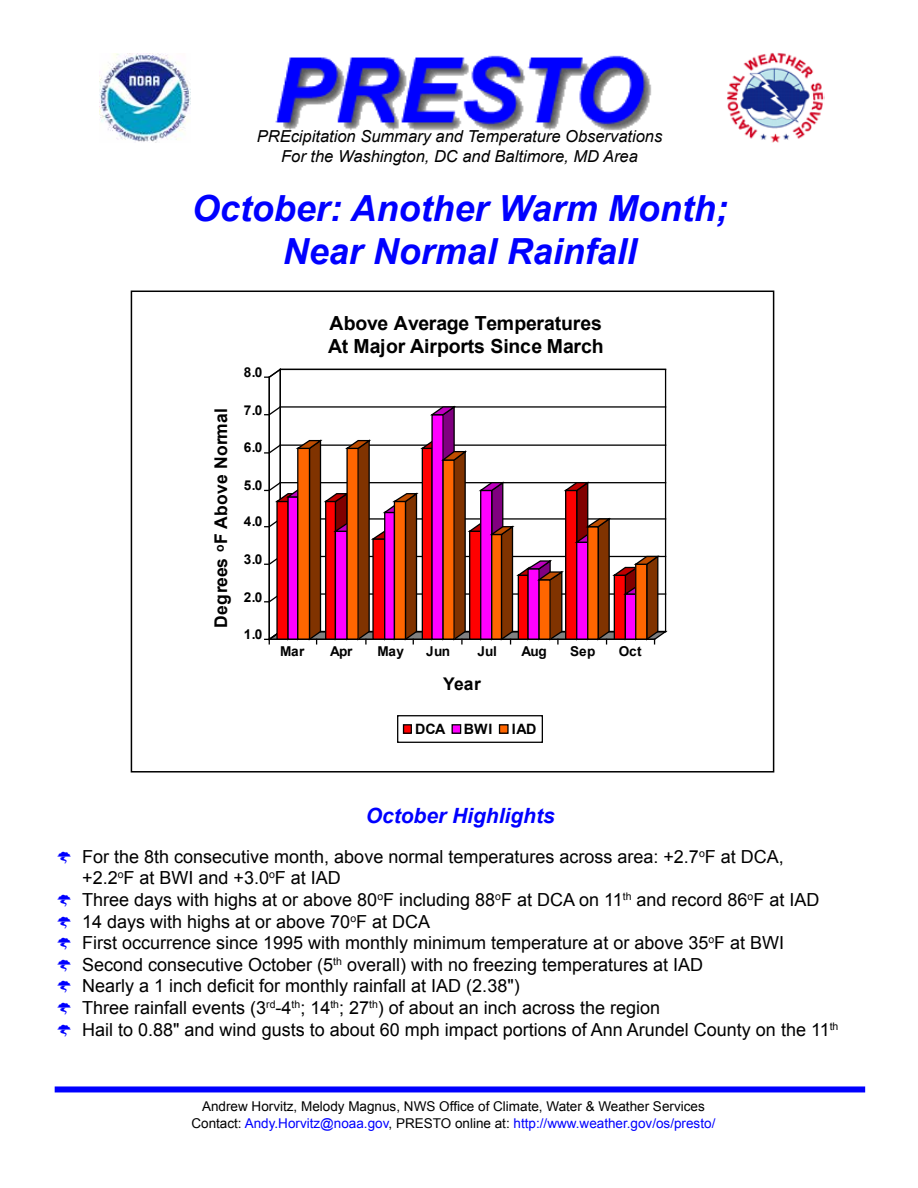
<style>
.page{position:relative;width:918px;height:1188px;background:#fff}
.page>*{position:absolute;margin:0;border:0;box-sizing:border-box;transform-origin:0 0}
.t1{font:italic 700 36px/43.2px "Arial";color:#00f;text-align:center}
.t2{font:italic 700 21px "Arial";color:#00f}
.t3{font:700 19.35px/23.2px "Arial";letter-spacing:-.01em;color:#000}
.t4{font:18px/21.6px "Arial";color:#000}
.t5{font:700 17.55px "Arial";letter-spacing:.02em;color:#000}
.t6{font:italic 16.5px/19.8px "Arial";color:#000;text-align:center}
.t7{font:700 14.25px "Arial";letter-spacing:.005em;color:#000}
.t8{font:700 13.65px "Arial";letter-spacing:-.02em;color:#000}
.t9{font:13.5px/16.2px "Arial";color:#000;text-align:center}
.s1{color:#00f}
</style>
<div class="page">
<img style="left:275px;top:55px;width:377px;height:76px">
<img style="left:99px;top:53px;width:92px;height:90px">
<img style="left:727px;top:52px;width:98px;height:91px">
<div style="left:55px;top:1086px;width:810px;height:6px;background:#00f"></div>
<svg style="left:265px;top:368px;width:402px;height:276px"></svg>
<div style="left:397px;top:715px;width:146px;height:28px;border:1px solid #000"></div>
<div style="left:404px;top:725px;width:7px;height:8px;background:#f00"></div>
<div style="left:403px;top:724px;width:9px;height:10px;border:1px solid #000"></div>
<div style="left:452px;top:725px;width:9px;height:8px;background:#f0f"></div>
<div style="left:452px;top:724px;width:9px;height:10px;border:1px solid #000"></div>
<div style="left:500px;top:725px;width:8px;height:8px;background:#f60"></div>
<div style="left:499px;top:724px;width:10px;height:10px;border:1px solid #000"></div>
<div style="left:131px;top:291px;width:643px;height:482px;border:2px solid #000"></div>
<p class="t6" style="left:257px;top:127px;width:407px">PREcipitation Summary and Temperature Observations<br>For the Washington, DC and Baltimore, MD Area</p>
<h1 class="t1" style="left:192px;top:187px;width:537px">October: Another Warm Month;<br>Near Normal Rainfall</h1>
<p class="t5" style="left:209px;top:628px;width:221px;rotate:-90deg">Degrees <sup>o</sup>F Above Normal</p>
<p class="t8" style="left:244px;top:363px;width:20px">8.0</p>
<p class="t8" style="left:244px;top:401px;width:20px">7.0</p>
<p class="t8" style="left:244px;top:438px;width:20px">6.0</p>
<p class="t8" style="left:244px;top:476px;width:20px">5.0</p>
<p class="t8" style="left:244px;top:512px;width:20px">4.0</p>
<p class="t8" style="left:244px;top:550px;width:20px">3.0</p>
<p class="t8" style="left:244px;top:588px;width:20px">2.0</p>
<p class="t8" style="left:244px;top:625px;width:20px">1.0</p>
<p class="t3" style="left:328px;top:312px;width:277px">Above Average Temperatures<br>At Major Airports Since March</p>
<p class="t8" style="left:280px;top:642px;width:26px">Mar</p>
<p class="t8" style="left:330px;top:642px;width:24px">Apr</p>
<p class="t8" style="left:378px;top:642px;width:28px">May</p>
<p class="t8" style="left:426px;top:642px;width:25px">Jun</p>
<p class="t8" style="left:477px;top:642px;width:21px">Jul</p>
<p class="t8" style="left:522px;top:642px;width:27px">Aug</p>
<p class="t8" style="left:570px;top:642px;width:27px">Sep</p>
<p class="t8" style="left:619px;top:642px;width:24px">Oct</p>
<p class="t5" style="left:443px;top:672px;width:39px">Year</p>
<p class="t7" style="left:415px;top:719px;width:32px">DCA</p>
<p class="t7" style="left:464px;top:719px;width:30px">BWI</p>
<p class="t7" style="left:512px;top:719px;width:26px">IAD</p>
<p class="t2" style="left:366px;top:802px;width:191px">October Highlights</p>
<p class="t4" style="left:82px;top:846px;width:758px">For the 8th consecutive month, above normal temperatures across area: +2.7<sup>o</sup>F at DCA, +2.2<sup>o</sup>F at BWI and +3.0<sup>o</sup>F at IAD<br>Three days with highs at or above 80<sup>o</sup>F including 88<sup>o</sup>F at DCA on 11<sup>th</sup> and record 86<sup>o</sup>F at IAD 14 days with highs at or above 70<sup>o</sup>F at DCA<br>First occurrence since 1995 with monthly minimum temperature at or above 35<sup>o</sup>F at BWI Second consecutive October (5<sup>th</sup> overall) with no freezing temperatures at IAD<br>Nearly a 1 inch deficit for monthly rainfall at IAD (2.38")<br>Three rainfall events (3<sup>rd</sup>-4<sup>th</sup>; 14<sup>th</sup>; 27<sup>th</sup>) of about an inch across the region<br>Hail to 0.88" and wind gusts to about 60 mph impact portions of Ann Arundel County on the 11<sup>th</sup></p>
<p class="t9" style="left:191px;top:1099px;width:525px">Andrew Horvitz, Melody Magnus, NWS Office of Climate, Water &amp; Weather Services<br>Contact: <span class="s1">Andy.Horvitz@noaa.gov</span>, PRESTO online at: <span class="s1">http://www.weather.gov/os/presto/</span></p>
</div>
